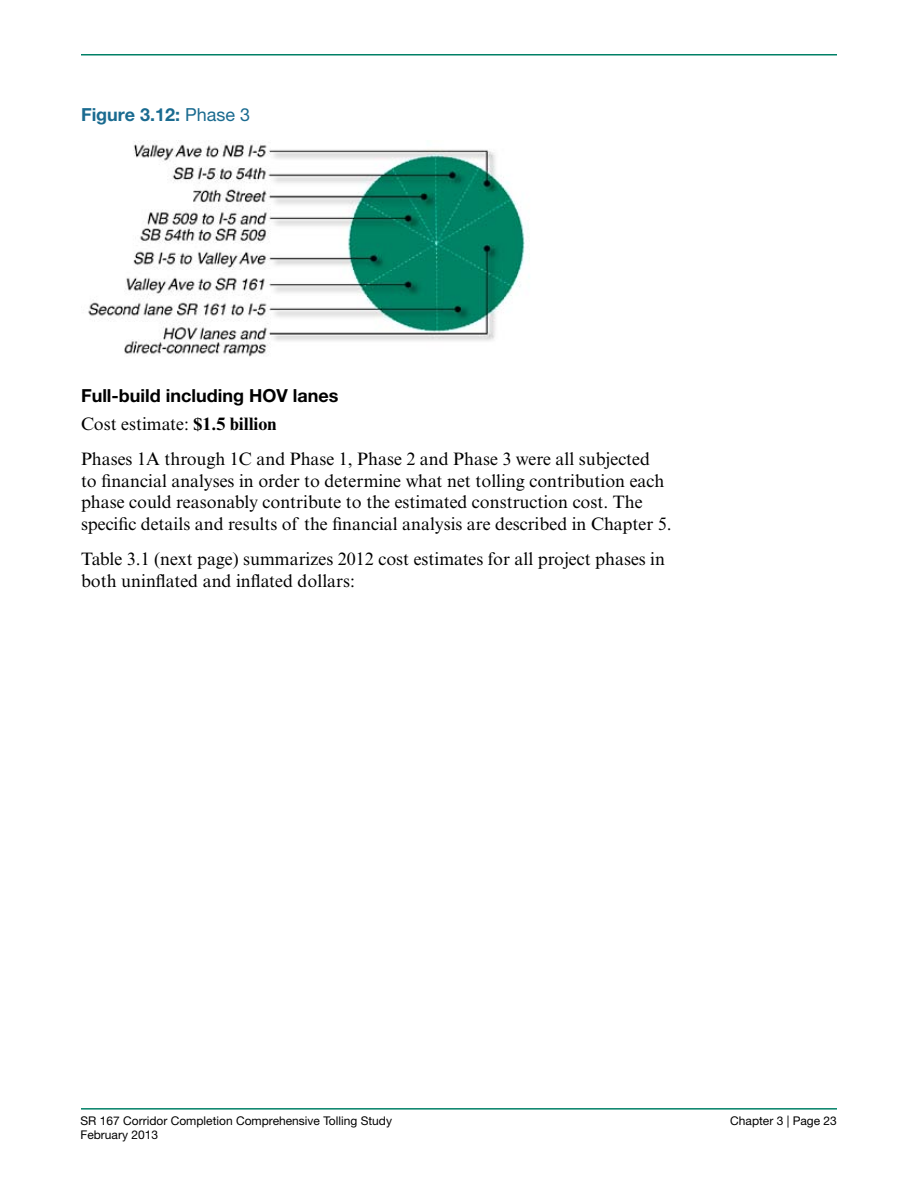
<style>
.page{position:relative;width:918px;height:1188px;background:#fff}
.page>*{position:absolute;margin:0;border:0;box-sizing:border-box;transform-origin:0 0}
.t1{font:18px/21.6px "Times New Roman MT Std";color:#000}
.t2{font:700 18px "Helvetica Neue LT Std";color:#000}
.t3{font:700 18px "Helvetica Neue LT Std";color:#1a6b90}
.t4{font:12px "Helvetica Neue LT Std";color:#000}
.s1{font-weight:400}
.s2{font-weight:700}
</style>
<div class="page">
<hr style="left:81px;top:1108px;width:756px;height:2px;background:#008066">
<hr style="left:81px;top:54px;width:756px;height:2px;background:#008066">
<img style="left:88px;top:140px;width:442px;height:217px">
<p class="t3" style="left:81px;top:103px;width:171px">Figure 3.12: <span class="s1">Phase 3</span></p>
<p class="t2" style="left:81px;top:384px;width:259px">Full-build including HOV lanes</p>
<p class="t1" style="left:81px;top:406px;width:571px;line-height:35.1px">Cost estimate: <span class="s2">$1.5 billion<br></span>Phases 1A through 1C and Phase 1, Phase 2 and Phase 3 were all subjected</p>
<p class="t1" style="left:81px;top:470px;width:592px">to financial analyses in order to determine what net tolling contribution each phase could reasonably contribute to the estimated construction cost. The specific details and results of the financial analysis are described in Chapter 5.</p>
<p class="t1" style="left:81px;top:548px;width:586px">Table 3.1 (next page) summarizes 2012 cost estimates for all project phases in both uninflated and inflated dollars:</p>
<p class="t4" style="left:80px;top:1113px;width:313px">SR 167 Corridor Completion Comprehensive Tolling Study</p>
<p class="t4" style="left:730px;top:1113px;width:108px">Chapter 3 | Page 23</p>
<p class="t4" style="left:80px;top:1128px;width:79px">February 2013</p>
</div>
